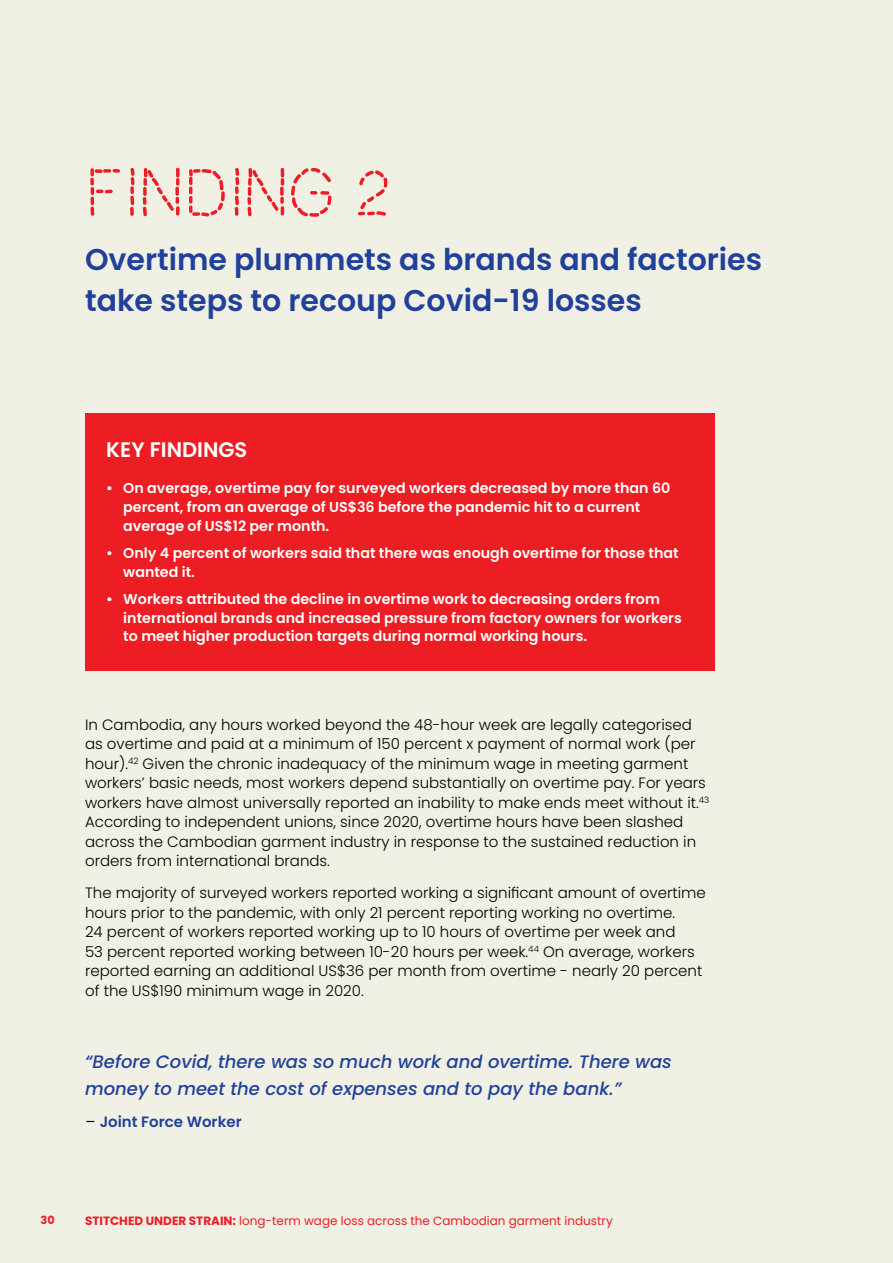
<style>
.page{position:relative;width:893px;height:1263px;background:#f1f0e5}
.page>*{position:absolute;margin:0;border:0;box-sizing:border-box;transform-origin:0 0}
.t1{font:69px "Mix Stitch";color:#ed1d24}
.t2{font:600 30px/40.5px "Poppins";color:#20419b}
.t3{font:600 21px "Poppins";color:#fff}
.t4{font:italic 500 18px/27px "Poppins";color:#20419b}
.t5{font:300 15px/19.5px "Poppins";color:#000}
.t6{font:600 15px "Poppins";color:#20419b}
.t7{font:600 14.25px/18.8px "Poppins";color:#fff}
.t8{font:12px "Poppins";color:#ed1d24}
.t9{font:700 11.25px "Poppins";color:#ed1d24}
.s1{font-weight:400;font-style:italic;color:#000}
.s2{font-weight:700}
</style>
<div class="page">
<div style="left:85px;top:414px;width:630px;height:257px;background:#ed1d24"></div>
<h1 class="t1" style="left:85px;top:160px;width:308px">FINDING 2</h1>
<h2 class="t2" style="left:85px;top:239px;width:679px">Overtime plummets as brands and factories take steps to recoup Covid-19 losses</h2>
<h3 class="t3" style="left:106px;top:438px;width:143px">KEY FINDINGS</h3>
<p class="t7" style="left:123px;top:479px;width:549px;text-indent:-17px">• On average, overtime pay for surveyed workers decreased by more than 60 percent, from an average of US$36 before the pandemic hit to a current average of US$12 per month.</p>
<p class="t7" style="left:123px;top:543px;width:557px;text-indent:-17px">• Only 4 percent of workers said that there was enough overtime for those that wanted it.</p>
<p class="t7" style="left:123px;top:589px;width:560px;text-indent:-17px">• Workers attributed the decline in overtime work to decreasing orders from international brands and increased pressure from factory owners for workers to meet higher production targets during normal working hours.</p>
<p class="t5" style="left:85px;top:715px;width:626px">In Cambodia, any hours worked beyond the 48-hour week are legally categorised as overtime and paid at a minimum of 150 percent x payment of normal work (per hour).<sup>42</sup> Given the chronic inadequacy of the minimum wage in meeting garment workers’ basic needs, most workers depend substantially on overtime pay. For years workers have almost universally reported an inability to make ends meet without it.<sup>43<br></sup>According to independent unions, since 2020, overtime hours have been slashed across the Cambodian garment industry in response to the sustained reduction in orders from international brands.</p>
<p class="t5" style="left:85px;top:883px;width:622px">The majority of surveyed workers reported working a significant amount of overtime hours prior to the pandemic, with only 21 percent reporting working no overtime.<br>24 percent of workers reported working up to 10 hours of overtime per week and<br>53 percent reported working between 10-20 hours per week.<sup>44</sup> On average, workers reported earning an additional US$36 per month from overtime - nearly 20 percent of the US$190 minimum wage in 2020.</p>
<p class="t4" style="left:85px;top:1048px;width:588px">“Before Covid, there was so much work and overtime. There was money to meet the cost of expenses and to pay the bank.”</p>
<p class="t6" style="left:85px;top:1113px;width:158px"><span class="s1">–</span> Joint Force Worker</p>
<p class="t9" style="left:41px;top:1213px;width:16px">30</p>
<p class="t8" style="left:85px;top:1213px;width:529px"><span class="s2">STITCHED UNDER STRAIN:</span> long-term wage loss across the Cambodian garment industry</p>
</div>
